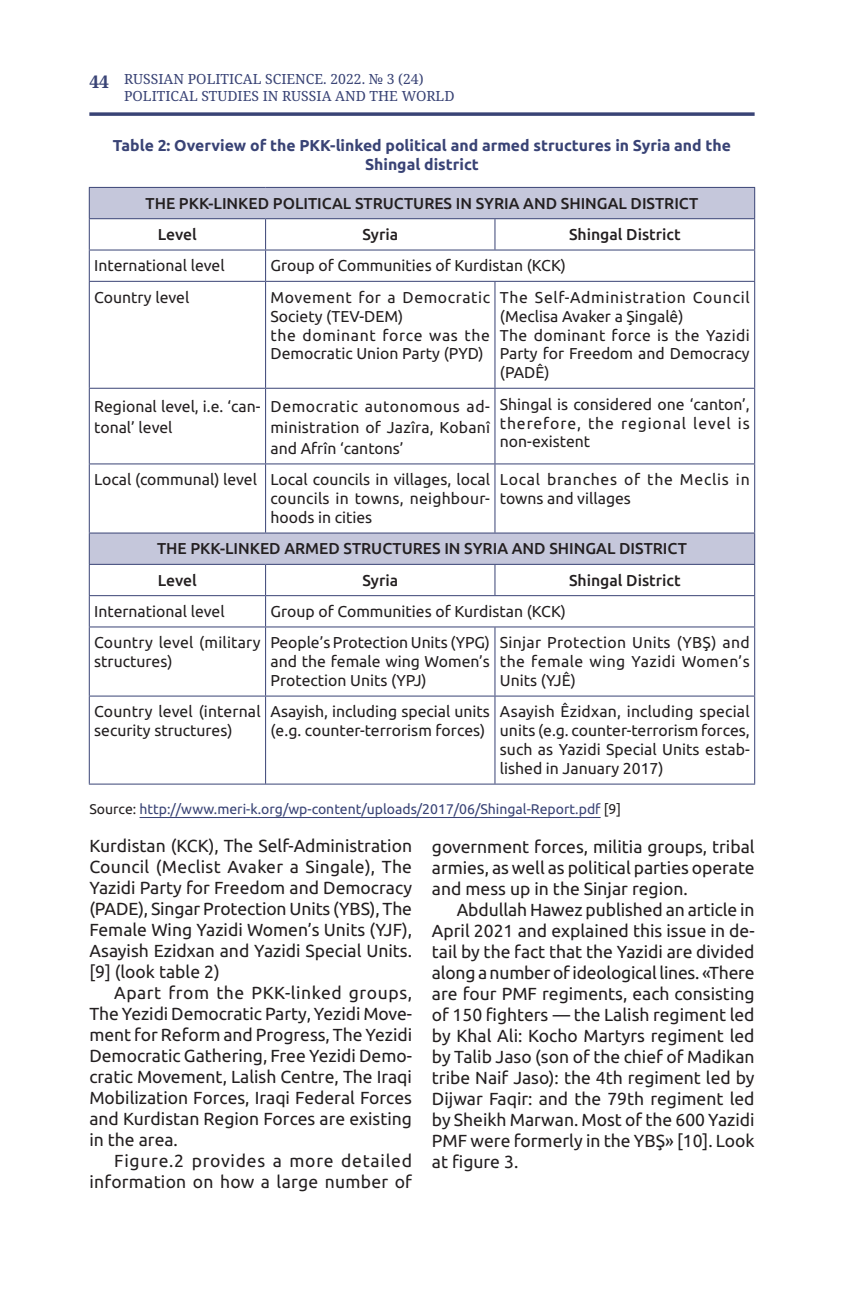
<style>
.page{position:relative;width:844px;height:1290px;background:#fff}
.page>*{position:absolute;margin:0;border:0;box-sizing:border-box;transform-origin:0 0}
.t1{font:17.5px/21px "Ubuntu";color:#231f20;text-align:justify}
.t2{font:15.75px/18.9px "Ubuntu";color:#231f20;text-align:justify}
.t3{font:500 15.75px/31.3px "Ubuntu";color:#231f20}
.t4{font:15.75px/18.9px "Ubuntu";letter-spacing:.025em;color:#231f20}
.t5{font:700 15.75px/18.9px "Ubuntu";color:#394375;text-align:center}
.t6{font:15.75px/18.9px "Ubuntu";letter-spacing:.035em;color:#231f20}
.t7{font:15.75px/18.9px "Ubuntu";letter-spacing:.05em;color:#231f20}
.t8{font:14px "Ubuntu";color:#394375}
.t9{font:14px/16.8px "Noto Serif";color:#394375}
.s1{font-weight:700;font-size:17.5px}
.s2{color:#231f20}
</style>
<div class="page">
<svg style="left:89px;top:112px;width:665px;height:4px;background:#515a85"></svg>
<hr style="left:139px;top:817px;width:461px;height:1px;background:#394375">
<svg style="left:90px;top:188px;width:664px;height:376px"></svg>
<hr style="left:89px;top:187px;width:176px;height:1px;background:#394375">
<hr style="left:89px;top:188px;width:1px;height:30px;background:#394375">
<hr style="left:265px;top:187px;width:490px;height:1px;background:#394375">
<hr style="left:754px;top:188px;width:1px;height:30px;background:#394375">
<hr style="left:89px;top:218px;width:176px;height:1px;background:#394375">
<hr style="left:89px;top:219px;width:1px;height:31px;background:#394375">
<hr style="left:265px;top:218px;width:230px;height:1px;background:#394375">
<hr style="left:265px;top:219px;width:1px;height:31px;background:#394375">
<hr style="left:495px;top:218px;width:260px;height:1px;background:#394375">
<hr style="left:494px;top:219px;width:1px;height:31px;background:#394375">
<hr style="left:754px;top:219px;width:1px;height:31px;background:#394375">
<hr style="left:89px;top:250px;width:176px;height:1px;background:#394375">
<hr style="left:89px;top:250px;width:1px;height:31px;background:#394375">
<hr style="left:265px;top:250px;width:230px;height:1px;background:#394375">
<hr style="left:265px;top:250px;width:1px;height:31px;background:#394375">
<hr style="left:495px;top:250px;width:260px;height:1px;background:#394375">
<hr style="left:754px;top:250px;width:1px;height:31px;background:#394375">
<hr style="left:89px;top:281px;width:176px;height:1px;background:#394375">
<hr style="left:89px;top:282px;width:1px;height:106px;background:#394375">
<hr style="left:265px;top:281px;width:230px;height:1px;background:#394375">
<hr style="left:265px;top:282px;width:1px;height:106px;background:#394375">
<hr style="left:495px;top:281px;width:260px;height:1px;background:#394375">
<hr style="left:494px;top:282px;width:1px;height:106px;background:#394375">
<hr style="left:754px;top:282px;width:1px;height:106px;background:#394375">
<hr style="left:89px;top:388px;width:176px;height:1px;background:#394375">
<hr style="left:89px;top:389px;width:1px;height:74px;background:#394375">
<hr style="left:265px;top:388px;width:230px;height:1px;background:#394375">
<hr style="left:265px;top:389px;width:1px;height:74px;background:#394375">
<hr style="left:495px;top:388px;width:260px;height:1px;background:#394375">
<hr style="left:494px;top:389px;width:1px;height:74px;background:#394375">
<hr style="left:754px;top:389px;width:1px;height:74px;background:#394375">
<hr style="left:89px;top:463px;width:176px;height:1px;background:#394375">
<hr style="left:89px;top:464px;width:1px;height:69px;background:#394375">
<hr style="left:265px;top:463px;width:230px;height:1px;background:#394375">
<hr style="left:265px;top:464px;width:1px;height:69px;background:#394375">
<hr style="left:495px;top:463px;width:260px;height:1px;background:#394375">
<hr style="left:494px;top:464px;width:1px;height:69px;background:#394375">
<hr style="left:754px;top:464px;width:1px;height:69px;background:#394375">
<hr style="left:89px;top:533px;width:176px;height:1px;background:#394375">
<hr style="left:89px;top:533px;width:1px;height:31px;background:#394375">
<hr style="left:265px;top:533px;width:490px;height:1px;background:#394375">
<hr style="left:754px;top:533px;width:1px;height:31px;background:#394375">
<hr style="left:89px;top:564px;width:176px;height:1px;background:#394375">
<hr style="left:89px;top:565px;width:1px;height:30px;background:#394375">
<hr style="left:265px;top:564px;width:230px;height:1px;background:#394375">
<hr style="left:265px;top:565px;width:1px;height:30px;background:#394375">
<hr style="left:495px;top:564px;width:260px;height:1px;background:#394375">
<hr style="left:494px;top:565px;width:1px;height:30px;background:#394375">
<hr style="left:754px;top:565px;width:1px;height:30px;background:#394375">
<hr style="left:89px;top:595px;width:176px;height:1px;background:#394375">
<hr style="left:89px;top:596px;width:1px;height:30px;background:#394375">
<hr style="left:265px;top:595px;width:230px;height:1px;background:#394375">
<hr style="left:265px;top:596px;width:1px;height:30px;background:#394375">
<hr style="left:495px;top:595px;width:260px;height:1px;background:#394375">
<hr style="left:754px;top:596px;width:1px;height:30px;background:#394375">
<hr style="left:89px;top:626px;width:176px;height:1px;background:#394375">
<hr style="left:89px;top:627px;width:1px;height:69px;background:#394375">
<hr style="left:265px;top:626px;width:230px;height:1px;background:#394375">
<hr style="left:265px;top:627px;width:1px;height:69px;background:#394375">
<hr style="left:495px;top:626px;width:260px;height:1px;background:#394375">
<hr style="left:494px;top:627px;width:1px;height:69px;background:#394375">
<hr style="left:754px;top:627px;width:1px;height:69px;background:#394375">
<hr style="left:89px;top:696px;width:176px;height:1px;background:#394375">
<hr style="left:89px;top:696px;width:1px;height:88px;background:#394375">
<hr style="left:265px;top:696px;width:230px;height:1px;background:#394375">
<hr style="left:265px;top:696px;width:1px;height:88px;background:#394375">
<hr style="left:495px;top:696px;width:260px;height:1px;background:#394375">
<hr style="left:494px;top:696px;width:1px;height:88px;background:#394375">
<hr style="left:754px;top:696px;width:1px;height:88px;background:#394375">
<hr style="left:89px;top:784px;width:666px;height:1px;background:#394375">
<p class="t9" style="left:124px;top:71px;width:332px;text-indent:-35px"><span class="s1">44</span> RUSSIAN POLITICAL SCIENCE. 2022. № 3 (24)<br>POLITICAL STUDIES IN RUSSIA AND THE WORLD</p>
<p class="t5" style="left:113px;top:137px;width:619px">Table 2: Overview of the PKK-linked political and armed structures in Syria and the<br>Shingal district</p>
<p class="t3" style="left:158px;top:188px;width:542px;text-indent:-12px">THE PKK-LINKED POLITICAL STRUCTURES IN SYRIA AND SHINGAL DISTRICT<br>Level</p>
<p class="t3" style="left:362px;top:220px;width:37px">Syria</p>
<p class="t3" style="left:569px;top:220px;width:113px">Shingal District</p>
<p class="t2" style="left:94px;top:257px;width:132px">International level</p>
<p class="t2" style="left:270px;top:257px;width:297px">Group of Communities of Kurdistan (KCK)</p>
<p class="t2" style="left:94px;top:289px;width:97px">Country level</p>
<p class="t6" style="left:270px;top:289px;width:221px">Movement for a Democratic<br>Society (TEV-DEM)<br>the dominant force was the<br>Democratic Union Party (PYD)</p>
<p class="t4" style="left:500px;top:289px;width:251px">The Self-Administration Council (Meclisa Avaker a Şingalê)<br>The dominant force is the Yazidi<br>Party for Freedom and Democracy (PADÊ)</p>
<p class="t2" style="left:94px;top:397px;width:168px;line-height:21.2px">Regional level, i.e. ‘can&shy;tonal’ level</p>
<p class="t2" style="left:270px;top:397px;width:221px;line-height:21.2px">Democratic autonomous ad&shy;ministration of Jazîra, Kobanî and Afrîn ‘cantons’</p>
<p class="t2" style="left:500px;top:395px;width:251px">Shingal is considered one ‘canton’, therefore, the regional level is non-existent</p>
<p class="t2" style="left:270px;top:471px;width:221px;text-indent:-176px">Local (communal) level Local councils in villages, local councils in towns, neighbour&shy;hoods in cities</p>
<p class="t7" style="left:500px;top:471px;width:251px">Local branches of the Meclis in towns and villages</p>
<p class="t3" style="left:157px;top:534px;width:531px">THE PKK-LINKED ARMED STRUCTURES IN SYRIA AND SHINGAL DISTRICT<br>Level</p>
<p class="t3" style="left:362px;top:565px;width:37px">Syria</p>
<p class="t3" style="left:569px;top:565px;width:113px">Shingal District</p>
<p class="t2" style="left:94px;top:603px;width:132px">International level</p>
<p class="t2" style="left:270px;top:603px;width:297px">Group of Communities of Kurdistan (KCK)</p>
<p class="t2" style="left:94px;top:634px;width:168px">Country level (military structures)</p>
<p class="t2" style="left:270px;top:634px;width:221px">People’s Protection Units (YPG) and the female wing Women’s Protection Units (YPJ)</p>
<p class="t2" style="left:500px;top:634px;width:251px">Sinjar Protection Units (YBŞ) and the female wing Yazidi Women’s Units (YJÊ)</p>
<p class="t2" style="left:94px;top:703px;width:168px">Country level (internal security structures)</p>
<p class="t2" style="left:270px;top:703px;width:221px">Asayish, including special units (e.g. counter-terrorism forces)</p>
<p class="t2" style="left:500px;top:703px;width:251px">Asayish Êzidxan, including special units (e.g. counter-terrorism forces, such as Yazidi Special Units estab&shy;lished in January 2017)</p>
<p class="t8" style="left:89px;top:803px;width:533px"><span class="s2">Source:</span> http://www.meri-k.org/wp-content/uploads/2017/06/Shingal-Report.pdf <span class="s2">[9]</span></p>
<p class="t1" style="left:89px;top:836px;width:324px">Kurdistan (KCK), The Self-Administration Council (Meclist Avaker a Singale), The Yazidi Party for Freedom and Democracy (PADE), Singar Protection Units (YBS), The Female Wing Yazidi Women’s Units (YJF), Asayish Ezidxan and Yazidi Special Units. [9] (look table 2)</p>
<p class="t1" style="left:89px;top:983px;width:324px;text-indent:25px">Apart from the PKK-linked groups, The Yezidi Democratic Party, Yezidi Move&shy;ment for Reform and Progress, The Yezidi Democratic Gathering, Free Yezidi Demo&shy;cratic Movement, Lalish Centre, The Iraqi Mobilization Forces, Iraqi Federal Forces and Kurdistan Region Forces are existing in the area.</p>
<p class="t1" style="left:89px;top:1151px;width:324px;text-align:right">Figure.2 provides a more detailed information on how a large number of</p>
<p class="t1" style="left:432px;top:838px;width:324px">government forces, militia groups, tribal armies, as well as political parties operate and mess up in the Sinjar region.</p>
<p class="t1" style="left:432px;top:901px;width:324px;text-indent:25px">Abdullah Hawez published an article in April 2021 and explained this issue in de&shy;tail by the fact that the Yazidi are divided along a number of ideological lines. «There are four PMF regiments, each consisting of 150 fighters — the Lalish regiment led by Khal Ali: Kocho Martyrs regiment led by Talib Jaso (son of the chief of Madikan tribe Naif Jaso): the 4th regiment led by Dijwar Faqir: and the 79th regiment led by Sheikh Marwan. Most of the 600 Yazidi PMF were formerly in the YBŞ» [10]. Look at figure 3.</p>
</div>
